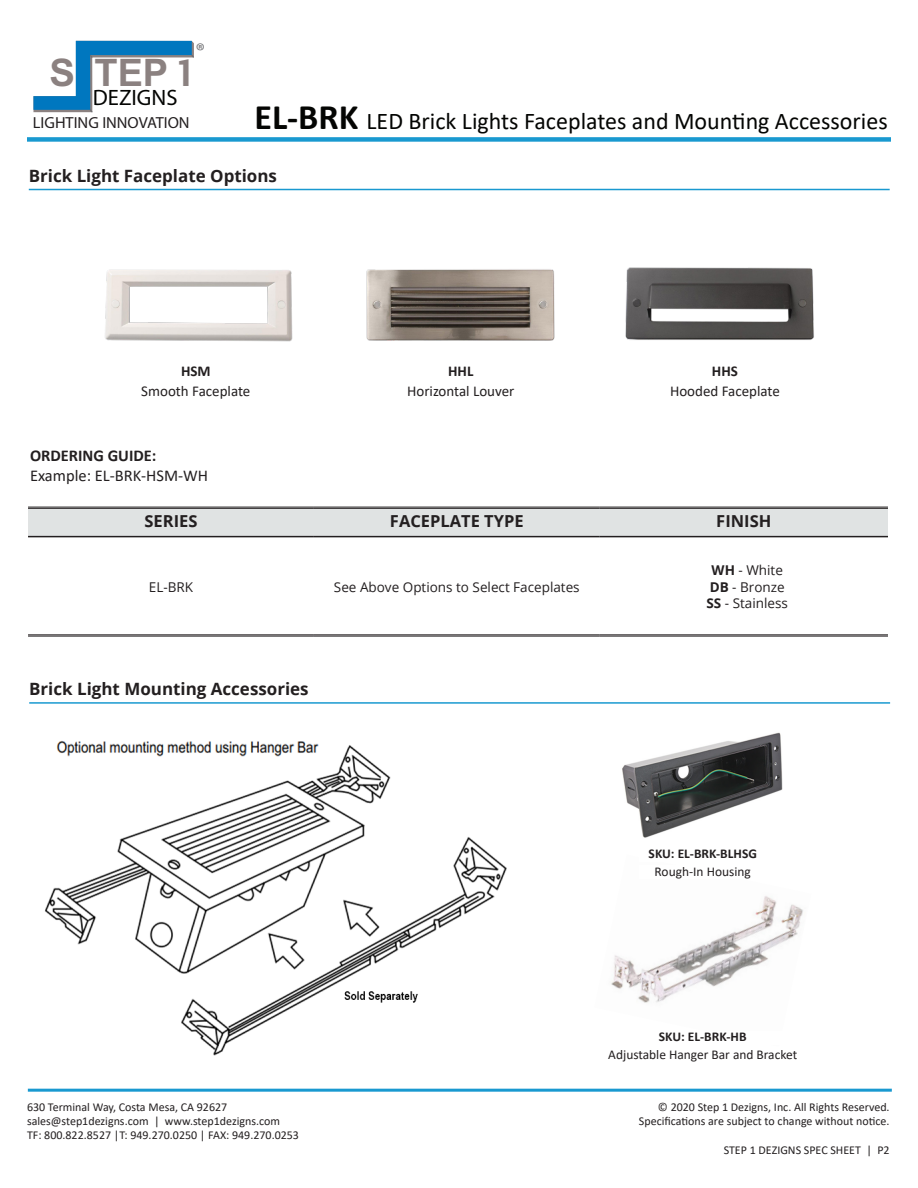
<style>
.page{position:relative;width:918px;height:1188px;background:#fff}
.page>*{position:absolute;margin:0;border:0;box-sizing:border-box;transform-origin:0 0}
.t1{font:700 37.95px "Arial";color:#8b8180}
.t2{font:24px "Calibri";color:#040503}
.t3{font:22.35px "Avenir Next";color:#040503}
.t4{font:21.45px "Avenir Next";color:#6c6d70}
.t5{font:700 16.95px "Open Sans";color:#231f20}
.t6{font:700 16.5px "Open Sans";color:#231f20}
.t7{font:16.5px "Calibri";color:#231f20}
.t8{font:700 16.5px "Calibri";color:#231f20}
.t9{font:16.05px "Avenir Next";color:#231f20}
.t10{font:15px "Calibri";color:#231f20}
.t11{font:700 15px "Calibri";color:#231f20}
.t12{font:13.5px "Open Sans";color:#231f20}
.t13{font:13.5px "Calibri";color:#231f20}
.t14{font:700 13.5px "Calibri";color:#231f20}
.t15{font:12px "Calibri";color:#231f20}
.s1{font-family:"COUTURE"}
.s2{font-weight:700;font-size:36px}
.s3{font-weight:700}
</style>
<div class="page">
<svg style="left:33px;top:41px;width:161px;height:72px"></svg>
<img style="left:622px;top:732px;width:161px;height:106px">
<img style="left:611px;top:896px;width:192px;height:107px">
<img style="left:45px;top:741px;width:462px;height:315px">
<hr style="left:28px;top:1089px;width:864px;height:3px;background:#1999d0">
<div style="left:27px;top:137px;width:864px;height:5px;background:#1999d0"></div>
<hr style="left:29px;top:189px;width:861px;height:1px;background:#1999d0">
<img style="left:105px;top:269px;width:188px;height:73px">
<img style="left:366px;top:269px;width:189px;height:72px">
<img style="left:625px;top:267px;width:189px;height:73px">
<hr style="left:29px;top:702px;width:861px;height:2px;background:#1999d0">
<div style="left:28px;top:509px;width:860px;height:27px;background:#e0e3e3"></div>
<hr style="left:28px;top:635px;width:286px;height:1px;background:#231f20">
<hr style="left:28px;top:636px;width:286px;height:1px;background:#231f20">
<hr style="left:314px;top:635px;width:286px;height:1px;background:#231f20">
<hr style="left:314px;top:636px;width:286px;height:1px;background:#231f20">
<hr style="left:600px;top:635px;width:288px;height:1px;background:#231f20">
<hr style="left:600px;top:636px;width:288px;height:1px;background:#231f20">
<hr style="left:28px;top:507px;width:286px;height:1px;background:#231f20">
<hr style="left:28px;top:508px;width:286px;height:1px;background:#231f20">
<hr style="left:314px;top:507px;width:286px;height:1px;background:#231f20">
<hr style="left:314px;top:508px;width:286px;height:1px;background:#231f20">
<hr style="left:600px;top:507px;width:288px;height:1px;background:#231f20">
<hr style="left:600px;top:508px;width:288px;height:1px;background:#231f20">
<hr style="left:28px;top:536px;width:286px;height:1px;background:#231f20">
<hr style="left:314px;top:536px;width:286px;height:1px;background:#231f20">
<hr style="left:600px;top:536px;width:288px;height:1px;background:#231f20">
<p class="t1" style="left:50px;top:46px;width:142px">S TEP <span class="s1">1</span></p>
<p class="t3" style="left:93px;top:84px;width:86px">DEZIGNS</p>
<p class="t9" style="left:33px;top:113px;width:158px">LIGHTING INNOVATION</p>
<p class="t4" style="left:196px;top:38px;width:11px">®</p>
<p class="t2" style="left:254px;top:105px;width:635px"><span class="s2">EL-BRK</span> LED Brick Lights Faceplates and Mounting Accessories</p>
<p class="t5" style="left:29px;top:164px;width:250px">Brick Light Faceplate Options</p>
<p class="t11" style="left:181px;top:361px;width:31px">HSM</p>
<p class="t10" style="left:141px;top:380px;width:111px">Smooth Faceplate</p>
<p class="t8" style="left:30px;top:444px;width:128px">ORDERING GUIDE:</p>
<p class="t7" style="left:30px;top:464px;width:180px">Example: EL-BRK-HSM-WH</p>
<p class="t11" style="left:448px;top:361px;width:27px">HHL</p>
<p class="t10" style="left:407px;top:380px;width:109px">Horizontal Louver</p>
<p class="t11" style="left:712px;top:361px;width:28px">HHS</p>
<p class="t10" style="left:670px;top:380px;width:111px">Hooded Faceplate</p>
<p class="t6" style="left:144px;top:509px;width:55px">SERIES</p>
<p class="t6" style="left:390px;top:509px;width:135px">FACEPLATE TYPE</p>
<p class="t6" style="left:716px;top:509px;width:57px">FINISH</p>
<p class="t12" style="left:149px;top:577px;width:46px">EL-BRK</p>
<p class="t12" style="left:334px;top:577px;width:247px">See Above Options to Select Faceplates</p>
<p class="t5" style="left:29px;top:677px;width:281px">Brick Light Mounting Accessories</p>
<p class="t12" style="left:712px;top:561px;width:73px"><span class="s3">WH</span> - White</p>
<p class="t12" style="left:710px;top:577px;width:77px"><span class="s3">DB</span> - Bronze</p>
<p class="t12" style="left:707px;top:594px;width:83px"><span class="s3">SS</span> - Stainless</p>
<p class="t14" style="left:649px;top:844px;width:110px">SKU: EL-BRK-BLHSG</p>
<p class="t13" style="left:655px;top:862px;width:98px">Rough-In Housing</p>
<p class="t15" style="left:27px;top:1098px;width:202px">630 Terminal Way, Costa Mesa, CA 92627</p>
<p class="t15" style="left:27px;top:1113px;width:255px">sales@step1dezigns.com | www.step1dezigns.com</p>
<p class="t15" style="left:27px;top:1127px;width:274px">TF: 800.822.8527 |T: 949.270.0250 | FAX: 949.270.0253</p>
<p class="t14" style="left:659px;top:1027px;width:89px">SKU: EL-BRK-HB</p>
<p class="t13" style="left:608px;top:1045px;width:190px">Adjustable Hanger Bar and Bracket</p>
<p class="t15" style="left:658px;top:1098px;width:233px">© 2020 Step 1 Dezigns, Inc. All Rights Reserved.</p>
<p class="t15" style="left:639px;top:1113px;width:252px">Specifications are subject to change without notice.</p>
<p class="t15" style="left:724px;top:1141px;width:167px">STEP 1 DEZIGNS SPEC SHEET | P2</p>
</div>
